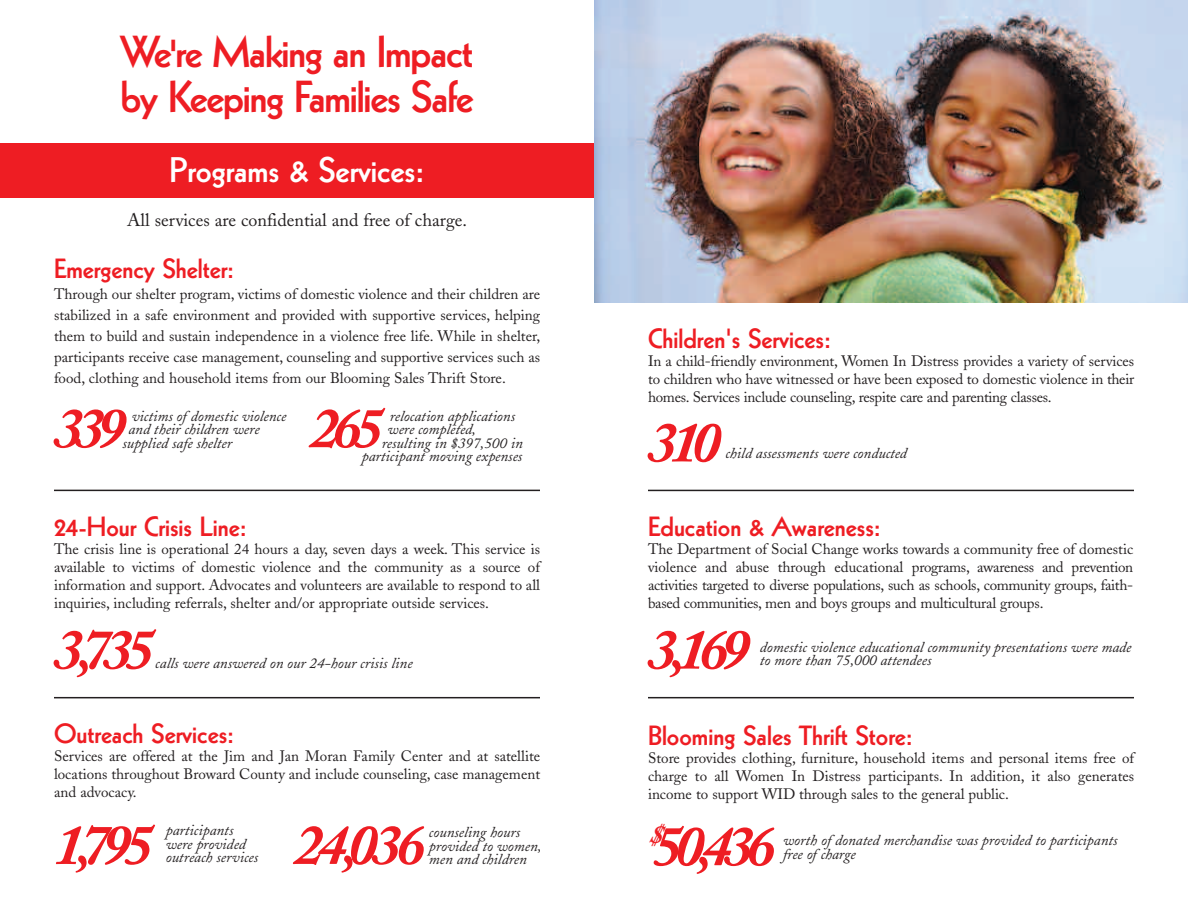
<style>
.page{position:relative;width:1188px;height:918px;background:#fff}
.page>*{position:absolute;margin:0;border:0;box-sizing:border-box;transform-origin:0 0}
.t1{font:italic 700 58.5px "Adobe Caslon";letter-spacing:-.125em;color:#ee1d23}
.t2{font:800 43.5px/45px "Kabel";letter-spacing:-.025em;color:#ee1d23}
.t3{font:800 34.5px "Kabel";color:#fff}
.t4{font:800 27px "Kabel";color:#ee1d23}
.t5{font:18px "Adobe Caslon";color:#231f20}
.t6{font:15px/18px "Adobe Caslon";color:#231f20;text-align:justify}
.t7{font:italic 15px/13.5px "Adobe Caslon";color:#231f20}
</style>
<div class="page">
<div style="left:0;top:144px;width:594px;height:54px;background:#ee1d23"></div>
<img style="left:594px;top:0;width:594px;height:302px">
<hr style="left:648px;top:490px;width:486px;height:1px;background:#231f20">
<hr style="left:648px;top:697px;width:486px;height:1px;background:#231f20">
<hr style="left:54px;top:490px;width:486px;height:1px;background:#231f20">
<hr style="left:54px;top:697px;width:486px;height:1px;background:#231f20">
<h2 class="t2" style="left:121px;top:33px;width:355px">We're Making an Impact by Keeping Families Safe</h2>
<h3 class="t3" style="left:170px;top:157px;width:256px">Programs &amp; Services:</h3>
<p class="t5" style="left:127px;top:213px;width:341px">All services are confidential and free of charge.</p>
<h3 class="t4" style="left:54px;top:259px;width:182px">Emergency Shelter:</h3>
<p class="t6" style="left:54px;top:286px;width:488px;line-height:21px">Through our shelter program, victims of domestic violence and their children are stabilized in a safe environment and provided with supportive services, helping them to build and sustain independence in a violence free life. While in shelter, participants receive case management, counseling and supportive services such as food, clothing and household items from our Blooming Sales Thrift Store.</p>
<h1 class="t1" style="left:54px;top:408px;width:74px">339</h1>
<h1 class="t1" style="left:310px;top:408px;width:75px">265</h1>
<p class="t7" style="left:132px;top:411px;width:156px">victims of domestic violence</p>
<p class="t7" style="left:128px;top:425px;width:133px">and their children were</p>
<p class="t7" style="left:122px;top:438px;width:111px">supplied safe shelter</p>
<p class="t7" style="left:390px;top:411px;width:127px">relocation applications</p>
<p class="t7" style="left:388px;top:425px;width:90px">were completed,</p>
<p class="t7" style="left:382px;top:438px;width:142px">resulting in $397,500 in</p>
<p class="t7" style="left:362px;top:452px;width:162px">participant moving expenses</p>
<h3 class="t4" style="left:54px;top:517px;width:194px">24-Hour Crisis Line:</h3>
<p class="t6" style="left:54px;top:542px;width:488px">The crisis line is operational 24 hours a day, seven days a week. This service is available to victims of domestic violence and the community as a source of information and support. Advocates and volunteers are available to respond to all inquiries, including referrals, shelter and/or appropriate outside services.</p>
<h1 class="t1" style="left:54px;top:629px;width:102px">3,735</h1>
<p class="t7" style="left:155px;top:658px;width:259px">calls were answered on our 24-hour crisis line</p>
<h3 class="t4" style="left:54px;top:724px;width:182px">Outreach Services:</h3>
<p class="t6" style="left:54px;top:749px;width:488px">Services are offered at the Jim and Jan Moran Family Center and at satellite locations throughout Broward County and include counseling, case management and advocacy.</p>
<h1 class="t1" style="left:54px;top:825px;width:101px">1,795</h1>
<h1 class="t1" style="left:295px;top:825px;width:132px">24,036</h1>
<p class="t7" style="left:166px;top:826px;width:94px">participants were provided outreach services</p>
<p class="t7" style="left:429px;top:828px;width:114px">counseling hours provided to women, men and children</p>
<h3 class="t4" style="left:648px;top:328px;width:185px">Children's Services:</h3>
<p class="t6" style="left:648px;top:353px;width:488px">In a child-friendly environment, Women In Distress provides a variety of services to children who have witnessed or have been exposed to domestic violence in their homes. Services include counseling, respite care and parenting classes.</p>
<h1 class="t1" style="left:648px;top:422px;width:75px">310</h1>
<p class="t7" style="left:726px;top:448px;width:183px">child assessments were conducted</p>
<h3 class="t4" style="left:648px;top:517px;width:234px">Education &amp; Awareness:</h3>
<p class="t6" style="left:648px;top:542px;width:487px">The Department of Social Change works towards a community free of domestic violence and abuse through educational programs, awareness and prevention activities targeted to diverse populations, such as schools, community groups, faith&shy;based communities, men and boys groups and multicultural groups.</p>
<h1 class="t1" style="left:648px;top:629px;width:104px">3,169</h1>
<p class="t7" style="left:760px;top:642px;width:373px">domestic violence educational community presentations were made to more than 75,000 attendees</p>
<h3 class="t4" style="left:648px;top:725px;width:266px">Blooming Sales Thrift Store:</h3>
<p class="t6" style="left:648px;top:750px;width:488px">Store provides clothing, furniture, household items and personal items free of charge to all Women In Distress participants. In addition, it also generates income to support WID through sales to the general public.</p>
<h1 class="t1" style="left:648px;top:826px;width:129px"><sup>$</sup>50,436</h1>
<p class="t7" style="left:783px;top:836px;width:336px">worth of donated merchandise was provided to participants free of charge</p>
</div>
